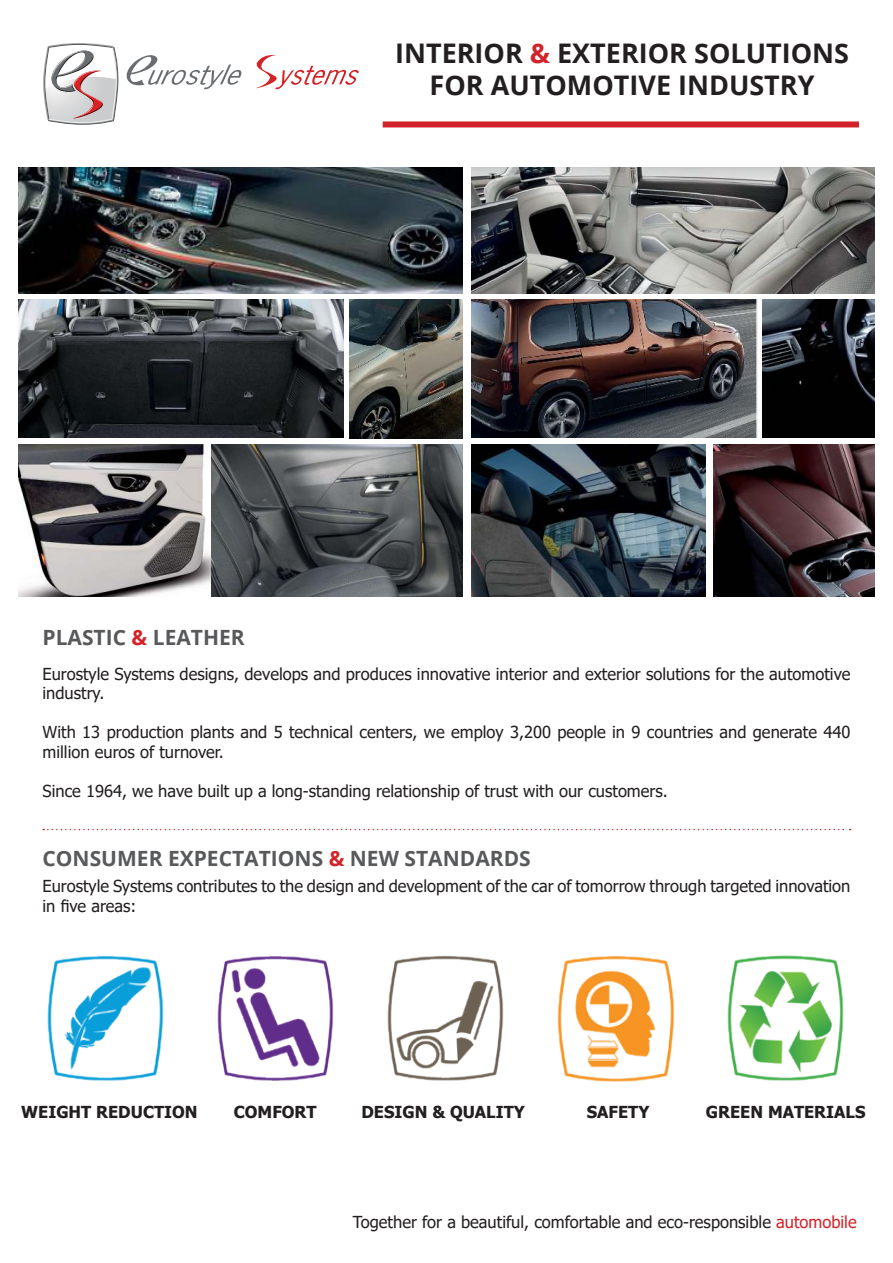
<style>
.page{position:relative;width:893px;height:1263px;background:#fff}
.page>*{position:absolute;margin:0;border:0;box-sizing:border-box;transform-origin:0 0}
.t1{font:700 27px/32.4px "Open Sans";color:#231f20;text-align:center}
.t2{font:700 21px "Open Sans";color:#58595b}
.t3{font:16.5px/19.5px "Tahoma";color:#231f20}
.t4{font:700 16.5px "Tahoma";color:#231f20}
.t5{font:16.05px "Tahoma";color:#231f20}
.s1{color:#d2232a}
</style>
<div class="page">
<img style="left:471px;top:168px;width:404px;height:126px">
<img style="left:18px;top:168px;width:445px;height:126px">
<img style="left:18px;top:300px;width:325px;height:138px">
<img style="left:471px;top:300px;width:286px;height:138px">
<img style="left:763px;top:300px;width:112px;height:138px">
<img style="left:18px;top:444px;width:193px;height:153px">
<img style="left:471px;top:444px;width:235px;height:153px">
<img style="left:714px;top:444px;width:161px;height:153px">
<img style="left:211px;top:444px;width:252px;height:153px">
<img style="left:350px;top:300px;width:113px;height:138px">
<svg style="left:43px;top:43px;width:76px;height:82px"></svg>
<img style="left:76px;top:52px;width:18px;height:36px">
<img style="left:54px;top:85px;width:22px;height:7px">
<img style="left:51px;top:50px;width:40px;height:35px">
<img style="left:58px;top:54px;width:29px;height:21px">
<img style="left:57px;top:84px;width:16px;height:4px">
<svg style="left:126px;top:55px;width:116px;height:34px"></svg>
<svg style="left:256px;top:55px;width:103px;height:35px"></svg>
<div style="left:383px;top:121px;width:476px;height:6px;background:#d2232a"></div>
<svg style="left:43px;top:829px;width:808px;height:1px"></svg>
<img style="left:47px;top:955px;width:117px;height:126px">
<img style="left:217px;top:956px;width:117px;height:125px">
<img style="left:387px;top:955px;width:117px;height:126px">
<img style="left:727px;top:955px;width:117px;height:126px">
<img style="left:557px;top:955px;width:118px;height:127px">
<h1 class="t1" style="left:395px;top:38px;width:455px">INTERIOR <span class="s1">&amp;</span> EXTERIOR SOLUTIONS<br>FOR AUTOMOTIVE INDUSTRY</h1>
<p class="t2" style="left:43px;top:625px;width:204px">PLASTIC <span class="s1">&amp;</span> LEATHER</p>
<p class="t3" style="left:43px;top:665px;width:809px">Eurostyle Systems designs, develops and produces innovative interior and exterior solutions for the automotive industry.</p>
<p class="t3" style="left:43px;top:724px;width:809px">With 13 production plants and 5 technical centers, we employ 3,200 people in 9 countries and generate 440 million euros of turnover.</p>
<p class="t3" style="left:43px;top:782px;width:627px">Since 1964, we have built up a long-standing relationship of trust with our customers.</p>
<p class="t2" style="left:43px;top:846px;width:490px">CONSUMER EXPECTATIONS <span class="s1">&amp;</span> NEW STANDARDS</p>
<p class="t3" style="left:43px;top:878px;width:809px">Eurostyle Systems contributes to the design and development of the car of tomorrow through targeted innovation in five areas:</p>
<p class="t5" style="left:55px;top:879px;width:93px">in five areas:</p>
<p class="t3" style="left:43px;top:902px;width:95px">in five areas:</p>
<p class="t4" style="left:21px;top:1105px;width:178px">WEIGHT REDUCTION</p>
<p class="t4" style="left:234px;top:1105px;width:84px">COMFORT</p>
<p class="t4" style="left:361px;top:1105px;width:165px">DESIGN &amp; QUALITY</p>
<p class="t4" style="left:587px;top:1105px;width:64px">SAFETY</p>
<p class="t4" style="left:706px;top:1105px;width:161px">GREEN MATERIALS</p>
<p class="t3" style="left:353px;top:1214px;width:505px">Together for a beautiful, comfortable and eco-responsible <span class="s1">automobile</span></p>
</div>
